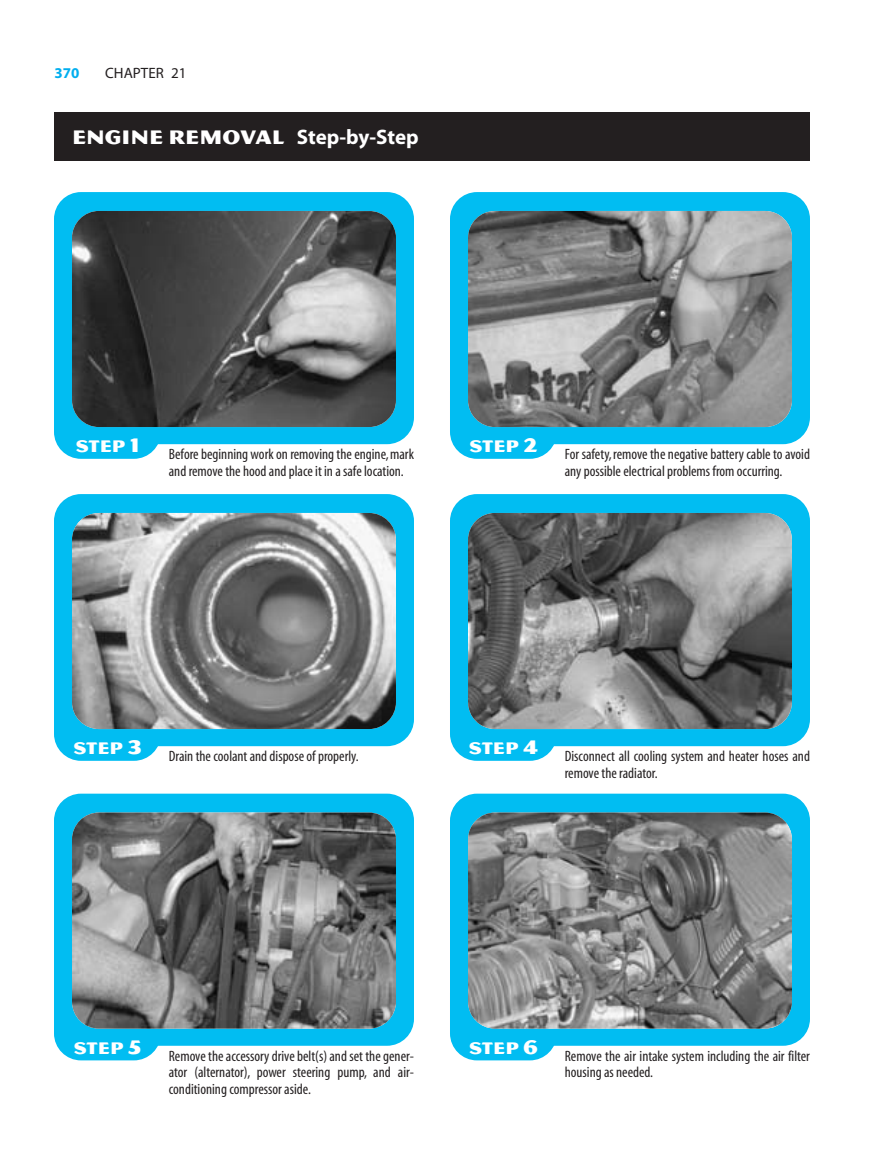
<style>
.page{position:relative;width:891px;height:1175px;background:#fff}
.page>*{position:absolute;margin:0;border:0;box-sizing:border-box;transform-origin:0 0}
.t1{font:21px "Magnesium MVB";color:#fff}
.t2{font:18px "Magnesium MVB";color:#fff}
.t3{font:condensed 15px/16.5px "Myriad";color:#231f20}
.t4{font:15px "Myriad";color:#231f20}
.t5{font:700 15px "Myriad";color:#00aeef}
.s1{font-family:"Myriad";font-weight:700}
.s2{font-size:21px}
</style>
<div class="page">
<div style="left:54px;top:192px;width:360px;height:252px;background:#01bdf2;border-radius:27px"></div>
<div style="left:54px;top:364px;width:107px;height:95px;background:#01bdf2;border-radius:27px"></div>
<img style="left:72px;top:211px;width:324px;height:216px;border-radius:27px">
<div style="left:450px;top:192px;width:360px;height:252px;background:#01bdf2;border-radius:27px"></div>
<div style="left:450px;top:364px;width:107px;height:95px;background:#01bdf2;border-radius:27px"></div>
<img style="left:468px;top:211px;width:324px;height:216px;border-radius:27px">
<div style="left:54px;top:494px;width:360px;height:252px;background:#01bdf2;border-radius:27px"></div>
<div style="left:54px;top:666px;width:107px;height:95px;background:#01bdf2;border-radius:27px"></div>
<img style="left:72px;top:513px;width:324px;height:216px;border-radius:27px">
<div style="left:450px;top:494px;width:360px;height:252px;background:#01bdf2;border-radius:27px"></div>
<div style="left:450px;top:666px;width:107px;height:95px;background:#01bdf2;border-radius:27px"></div>
<img style="left:468px;top:513px;width:324px;height:216px;border-radius:27px">
<div style="left:54px;top:793px;width:360px;height:252px;background:#01bdf2;border-radius:27px"></div>
<div style="left:54px;top:966px;width:107px;height:94px;background:#01bdf2;border-radius:27px"></div>
<img style="left:72px;top:812px;width:324px;height:216px;border-radius:27px">
<div style="left:450px;top:793px;width:360px;height:252px;background:#01bdf2;border-radius:27px"></div>
<div style="left:450px;top:966px;width:107px;height:94px;background:#01bdf2;border-radius:27px"></div>
<img style="left:468px;top:812px;width:324px;height:216px;border-radius:27px">
<div style="left:54px;top:112px;width:756px;height:48px;background:#231f20"></div>
<p class="t5" style="left:54px;top:67px;width:26px">370</p>
<p class="t4" style="left:105px;top:67px;width:83px">CHAPTER 21</p>
<h1 class="t1" style="left:72px;top:124px;width:348px">ENGINE REMOVAL <span class="s1">Step-by-Step</span></h1>
<p class="t2" style="left:75px;top:435px;width:66px">STEP <span class="s2">1</span></p>
<p class="t3" style="left:169px;top:447px;width:247px">Before beginning work on removing the engine,mark and remove the hood and place it in a safe location.</p>
<p class="t2" style="left:469px;top:435px;width:70px">STEP <span class="s2">2</span></p>
<p class="t3" style="left:565px;top:447px;width:247px">For safety,remove the negative battery cable to avoid any possible electrical problems from occurring.</p>
<p class="t2" style="left:73px;top:737px;width:70px">STEP <span class="s2">3</span></p>
<p class="t3" style="left:169px;top:749px;width:191px">Drain the coolant and dispose of properly.</p>
<p class="t2" style="left:469px;top:737px;width:71px">STEP <span class="s2">4</span></p>
<p class="t3" style="left:565px;top:749px;width:247px">Disconnect all cooling system and heater hoses and remove the radiator.</p>
<p class="t2" style="left:74px;top:1037px;width:69px">STEP <span class="s2">5</span></p>
<p class="t3" style="left:169px;top:1048px;width:247px;text-align:justify">Remove the accessory drive belt(s) and set the gener&shy;ator (alternator), power steering pump, and air&shy;conditioning compressor aside.</p>
<p class="t2" style="left:469px;top:1037px;width:71px">STEP <span class="s2">6</span></p>
<p class="t3" style="left:565px;top:1048px;width:247px">Remove the air intake system including the air filter housing as needed.</p>
</div>
